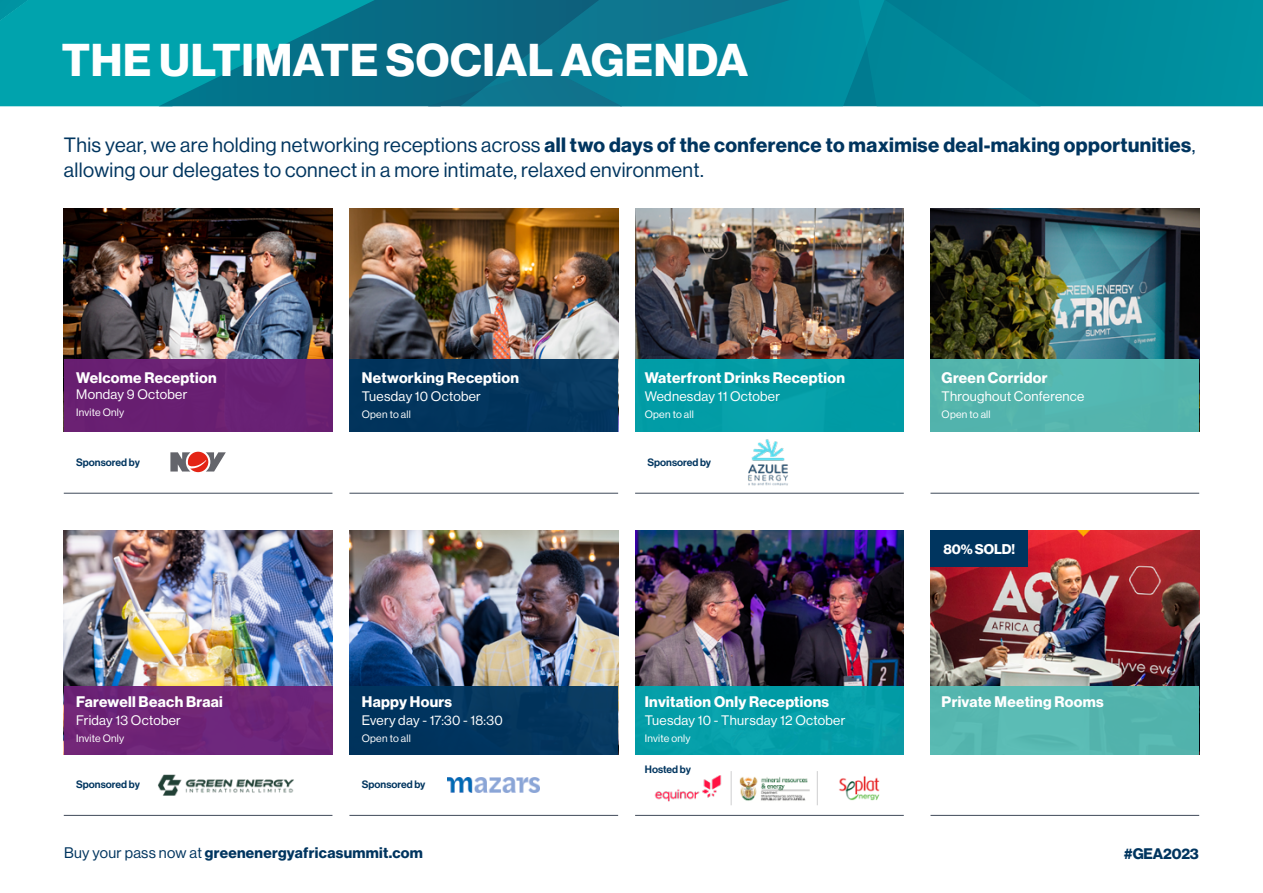
<style>
.page{position:relative;width:1263px;height:893px;background:#fff}
.page>*{position:absolute;margin:0;border:0;box-sizing:border-box;transform-origin:0 0}
.t1{font:45px "N Haas Grotesk DS Pro 75 Bd";letter-spacing:.015em;color:#fff}
.t2{font:20.25px "N Haas Grotesk DS Pro 75 Bd";letter-spacing:.02em;color:#00355f}
.t3{font:20.25px "N Haas Grotesk DS Pro 55 Rg";letter-spacing:.02em;color:#00355f}
.t4{font:15px "N Haas Grotesk DS Pro 75 Bd";letter-spacing:.02em;color:#fff}
.t5{font:15px "N Haas Grotesk DS Pro 75 Bd";letter-spacing:.02em;color:#00355f}
.t6{font:13.8px "N Haas Grotesk DS Pro 75 Bd";color:#fff}
.t7{font:13.5px "N Haas Grotesk DS Pro 55 Rg";letter-spacing:.02em;color:#fff}
.t8{font:10.5px "N Haas Grotesk DS Pro 55 Rg";letter-spacing:.02em;color:#fff}
.t9{font:10.5px "N Haas Grotesk DS Pro 65 Md";color:#00355f}
.s1{font-family:"N Haas Grotesk DS Pro 55 Rg"}
</style>
<div class="page">
<img style="left:349px;top:208px;width:269px;height:152px">
<img style="left:349px;top:530px;width:269px;height:156px">
<img style="left:635px;top:208px;width:269px;height:152px">
<img style="left:635px;top:530px;width:269px;height:156px">
<img style="left:930px;top:208px;width:269px;height:152px">
<img style="left:930px;top:530px;width:269px;height:156px">
<img style="left:64px;top:208px;width:268px;height:152px">
<img style="left:64px;top:530px;width:268px;height:156px">
<div style="left:349px;top:360px;width:269px;height:72px;background:#00355f"></div>
<div style="left:349px;top:686px;width:269px;height:68px;background:#00355f"></div>
<div style="left:635px;top:360px;width:269px;height:72px;background:#029ca6"></div>
<div style="left:635px;top:686px;width:269px;height:68px;background:#00a3ad"></div>
<div style="left:930px;top:360px;width:269px;height:72px;background:#53b4ad"></div>
<div style="left:930px;top:686px;width:269px;height:68px;background:#56bcb5"></div>
<div style="left:64px;top:360px;width:268px;height:72px;background:#6d2077"></div>
<div style="left:64px;top:686px;width:268px;height:68px;background:#6d2077"></div>
<hr style="left:349px;top:493px;width:269px;height:1px;background:#3f4a59">
<hr style="left:349px;top:815px;width:269px;height:1px;background:#3f4a59">
<hr style="left:635px;top:493px;width:269px;height:1px;background:#3f4a59">
<hr style="left:635px;top:815px;width:269px;height:1px;background:#3f4a59">
<hr style="left:930px;top:493px;width:269px;height:1px;background:#3f4a59">
<hr style="left:930px;top:815px;width:269px;height:1px;background:#3f4a59">
<hr style="left:64px;top:493px;width:268px;height:1px;background:#3f4a59">
<hr style="left:64px;top:815px;width:268px;height:1px;background:#3f4a59">
<div style="left:1006px;top:0;width:257px;height:106px;background:#008c9c"></div>
<svg style="left:0;top:0;width:1006px;height:106px;background:#048598"></svg>
<div style="left:930px;top:530px;width:98px;height:37px;background:#00355f"></div>
<svg style="left:170px;top:452px;width:56px;height:20px"></svg>
<img style="left:748px;top:439px;width:40px;height:47px">
<img style="left:158px;top:774px;width:136px;height:22px">
<img style="left:447px;top:778px;width:92px;height:14px">
<img style="left:654px;top:775px;width:68px;height:27px">
<img style="left:740px;top:777px;width:69px;height:24px">
<img style="left:839px;top:776px;width:41px;height:25px">
<hr style="left:731px;top:771px;width:1px;height:34px;background:#cececf">
<hr style="left:817px;top:771px;width:1px;height:34px;background:#cececf">
<h1 class="t1" style="left:62px;top:34px;width:688px">THE ULTIMATE SOCIAL AGENDA</h1>
<h2 class="t2" style="left:64px;top:133px;width:1133px"><span class="s1">This year, we are holding networking receptions across</span> all two days of the conference to maximise deal-making opportunities<span class="s1">,</span></h2>
<h2 class="t3" style="left:64px;top:159px;width:642px">allowing our delegates to connect in a more intimate, relaxed environment.</h2>
<p class="t4" style="left:76px;top:369px;width:142px">Welcome Reception</p>
<p class="t7" style="left:76px;top:387px;width:113px">Monday 9 October</p>
<p class="t8" style="left:76px;top:406px;width:50px">Invite Only</p>
<p class="t4" style="left:362px;top:369px;width:159px">Networking Reception</p>
<p class="t7" style="left:362px;top:388px;width:121px">Tuesday 10 October</p>
<p class="t8" style="left:362px;top:408px;width:51px">Open to all</p>
<p class="t4" style="left:645px;top:369px;width:202px">Waterfront Drinks Reception</p>
<p class="t7" style="left:645px;top:388px;width:137px">Wednesday 11 October</p>
<p class="t8" style="left:645px;top:408px;width:51px">Open to all</p>
<p class="t9" style="left:76px;top:456px;width:65px">Sponsored by</p>
<p class="t9" style="left:647px;top:456px;width:65px">Sponsored by</p>
<p class="t4" style="left:76px;top:693px;width:148px">Farewell Beach Braai</p>
<p class="t7" style="left:76px;top:713px;width:106px">Friday 13 October</p>
<p class="t8" style="left:76px;top:732px;width:50px">Invite Only</p>
<p class="t9" style="left:76px;top:779px;width:65px">Sponsored by</p>
<p class="t4" style="left:362px;top:693px;width:92px">Happy Hours</p>
<p class="t7" style="left:362px;top:713px;width:142px">Every day - 17:30 - 18:30</p>
<p class="t8" style="left:362px;top:732px;width:51px">Open to all</p>
<p class="t9" style="left:362px;top:779px;width:65px">Sponsored by</p>
<p class="t4" style="left:645px;top:693px;width:186px">Invitation Only Receptions</p>
<p class="t7" style="left:645px;top:713px;width:202px">Tuesday 10 - Thursday 12 October</p>
<p class="t8" style="left:645px;top:732px;width:47px">Invite only</p>
<p class="t9" style="left:645px;top:763px;width:48px">Hosted by</p>
<p class="t4" style="left:941px;top:369px;width:108px">Green Corridor</p>
<p class="t7" style="left:941px;top:388px;width:144px">Throughout Conference</p>
<p class="t8" style="left:941px;top:408px;width:51px">Open to all</p>
<p class="t6" style="left:943px;top:541px;width:73px">80% SOLD!</p>
<p class="t4" style="left:941px;top:693px;width:164px">Private Meeting Rooms</p>
<p class="t5" style="left:64px;top:844px;width:360px"><span class="s1">Buy your pass now at</span> greenenergyafricasummit.com</p>
<p class="t5" style="left:1124px;top:844px;width:77px">#GEA2023</p>
</div>
